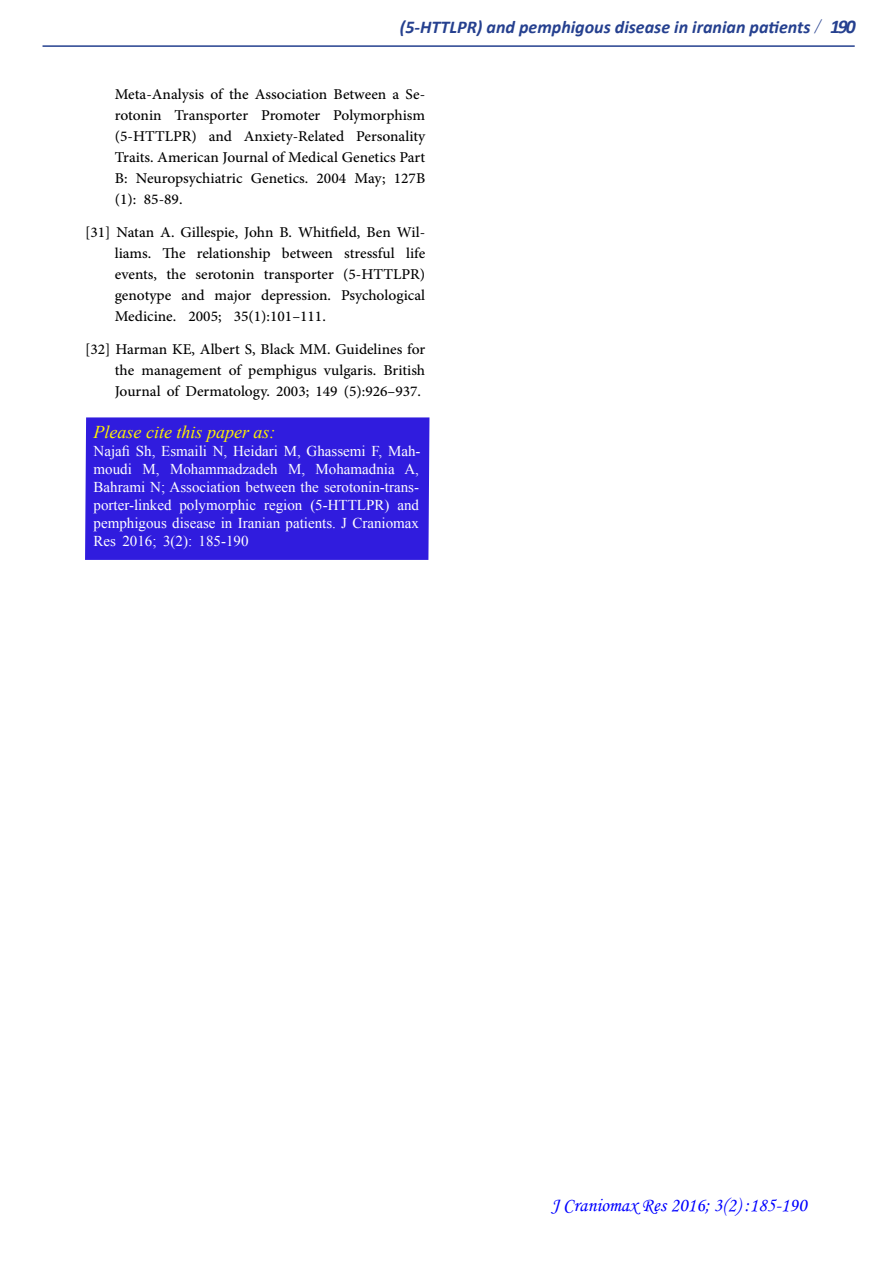
<style>
.page{position:relative;width:893px;height:1263px;background:#fff}
.page>*{position:absolute;margin:0;border:0;box-sizing:border-box;transform-origin:0 0}
.t1{font:21px/21px "Adobe Arabic";color:#000;text-align:justify}
.t2{font:19.5px "Monotype Corsiva";color:#00f}
.t3{font:italic 700 18px "Calibri";color:#25408f}
.t4{font:italic 18px "Times New Roman";color:#fff200}
.t5{font:15px/18px "Times New Roman";color:#fff;text-align:justify}
.s1{font-family:"Times New Roman";font-weight:400;font-size:19.5px}
.s2{font-size:19.5px}
</style>
<div class="page">
<hr style="left:43px;top:45px;width:812px;height:2px;background:#25408f">
<div style="left:85px;top:417px;width:344px;height:143px;background:#301cde"></div>
<p class="t3" style="left:400px;top:15px;width:457px">(5-HTTLPR) and pemphigous disease in iranian patients <span class="s1">/</span> <span class="s2">190</span></p>
<p class="t1" style="left:115px;top:81px;width:312px">Meta-Analysis of the Association Between a Se&shy;rotonin Transporter Promoter Polymorphism (5-HTTLPR) and Anxiety-Related Personality Traits. American Journal of Medical Genetics Part B: Neuropsychiatric Genetics. 2004 May; 127B (1): 85-89.</p>
<p class="t1" style="left:115px;top:219px;width:312px;text-indent:-30px">[31] Natan A. Gillespie, John B. Whitfield, Ben Wil&shy;liams. The relationship between stressful life events, the serotonin transporter (5-HTTLPR) genotype and major depression. Psychological Medicine. 2005; 35(1):101–111.</p>
<p class="t1" style="left:115px;top:336px;width:312px;text-indent:-30px">[32] Harman KE, Albert S, Black MM. Guidelines for the management of pemphigus vulgaris. British Journal of Dermatology. 2003; 149 (5):926–937.</p>
<p class="t4" style="left:94px;top:420px;width:183px">Please cite this paper as:</p>
<p class="t5" style="left:94px;top:442px;width:328px">Najafi Sh, Esmaili N, Heidari M, Ghassemi F, Mah&shy;moudi M, Mohammadzadeh M, Mohamadnia A, Bahrami N; Association between the serotonin-trans&shy;porter-linked polymorphic region (5-HTTLPR) and pemphigous disease in Iranian patients. J Craniomax Res 2016; 3(2): 185-190</p>
<p class="t2" style="left:551px;top:1193px;width:257px">J Craniomax Res 2016; 3(2) :185-190</p>
</div>
